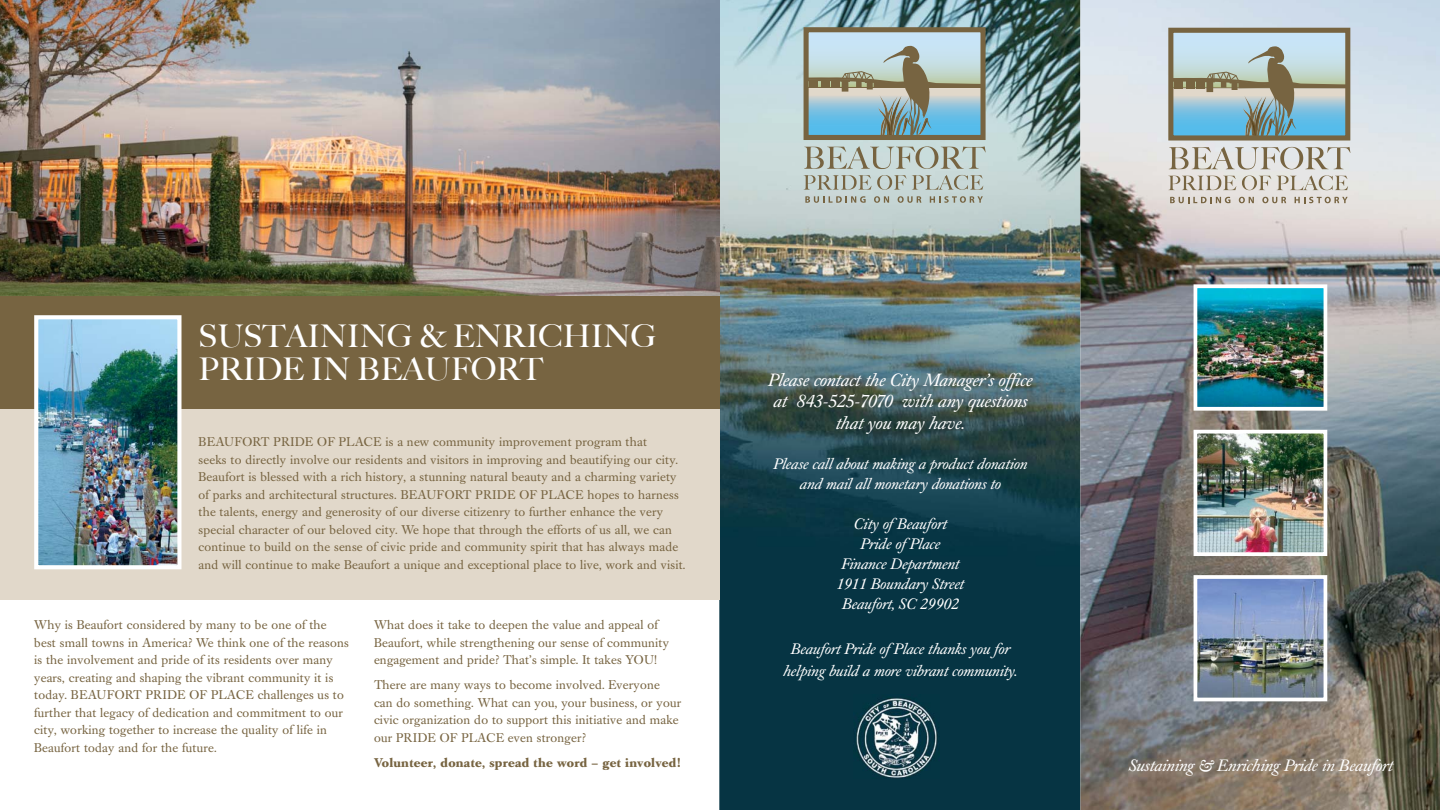
<style>
.page{position:relative;width:1440px;height:810px;background:#fff}
.page>*{position:absolute;margin:0;border:0;box-sizing:border-box;transform-origin:0 0}
.t1{font:500 31.25px/32.5px "Big Caslon";color:#fff}
.t2{font:italic 17.5px/21.2px "Caslon Book BE";color:#fff;text-align:center}
.t3{font:italic 16.25px "Caslon Book BE";color:#fff}
.t4{font:italic 15px/20px "Caslon Book BE";color:#fff;text-align:center}
.t5{font:12.5px/17.5px "Caslon Book BE";letter-spacing:.02em;color:#776441}
.t6{font:700 12.5px "Caslon Book BE";letter-spacing:.02em;color:#776441}
</style>
<div class="page">
<img style="left:719px;top:0;width:361px;height:810px">
<img style="left:1080px;top:0;width:360px;height:810px">
<img style="left:0;top:0;width:720px;height:296px">
<div style="left:0;top:331px;width:720px;height:269px;background:#e1d8ca"></div>
<div style="left:0;top:296px;width:720px;height:112px;background:#776441"></div>
<img style="left:1199px;top:289px;width:123px;height:117px">
<div style="left:1194px;top:284px;width:133px;height:127px;border:4px solid #fff"></div>
<img style="left:1199px;top:435px;width:123px;height:116px">
<div style="left:1194px;top:430px;width:133px;height:126px;border:4px solid #fff"></div>
<img style="left:1199px;top:580px;width:123px;height:116px">
<div style="left:1194px;top:575px;width:133px;height:126px;border:4px solid #fff"></div>
<img style="left:39px;top:320px;width:138px;height:244px">
<div style="left:34px;top:315px;width:148px;height:254px;border:4px solid #fff"></div>
<img style="left:853px;top:694px;width:87px;height:85px">
<div style="left:1171px;top:30px;width:176px;height:58px;background:#c8e4f7"></div>
<svg style="left:1174px;top:46px;width:170px;height:89px"></svg>
<div style="left:1168px;top:28px;width:182px;height:113px;border:5px solid #776441"></div>
<svg style="left:1168px;top:147px;width:182px;height:43px;background:#cdc9c0"></svg>
<svg style="left:1170px;top:197px;width:60px;height:6px"></svg>
<svg style="left:1239px;top:197px;width:15px;height:6px"></svg>
<svg style="left:1262px;top:197px;width:24px;height:6px"></svg>
<svg style="left:1295px;top:197px;width:53px;height:6px"></svg>
<div style="left:806px;top:30px;width:176px;height:57px;background:#c8e4f7"></div>
<svg style="left:810px;top:46px;width:170px;height:88px"></svg>
<div style="left:804px;top:27px;width:182px;height:113px;border:5px solid #776441"></div>
<svg style="left:804px;top:146px;width:182px;height:23px;background:#b5bdb3"></svg>
<svg style="left:804px;top:175px;width:179px;height:15px;background:#b4bbb2"></svg>
<svg style="left:805px;top:196px;width:61px;height:7px"></svg>
<svg style="left:874px;top:196px;width:15px;height:7px"></svg>
<svg style="left:898px;top:196px;width:23px;height:7px"></svg>
<svg style="left:930px;top:196px;width:53px;height:7px"></svg>
<h1 class="t1" style="left:199px;top:320px;width:459px">SUSTAINING &amp; ENRICHING<br>PRIDE IN BEAUFORT</h1>
<p class="t5" style="left:199px;top:435px;width:488px">BEAUFORT PRIDE OF PLACE is a new community improvement program that<br>seeks to directly involve our residents and visitors in improving and beautifying our city.<br>Beaufort is blessed with a rich history, a stunning natural beauty and a charming variety of parks and architectural structures. BEAUFORT PRIDE OF PLACE hopes to harness the talents, energy and generosity of our diverse citizenry to further enhance the very special character of our beloved city. We hope that through the efforts of us all, we can continue to build on the sense of civic pride and community spirit that has always made and will continue to make Beaufort a unique and exceptional place to live, work and visit.</p>
<p class="t5" style="left:34px;top:618px;width:316px">Why is Beaufort considered by many to be one of the best small towns in America? We think one of the reasons is the involvement and pride of its residents over many years, creating and shaping the vibrant community it is today. BEAUFORT PRIDE OF PLACE challenges us to further that legacy of dedication and commitment to our city, working together to increase the quality of life in Beaufort today and for the future.</p>
<p class="t5" style="left:374px;top:618px;width:297px">What does it take to deepen the value and appeal of<br>Beaufort, while strengthening our sense of community engagement and pride? That’s simple. It takes YOU!</p>
<p class="t5" style="left:374px;top:678px;width:309px">There are many ways to become involved. Everyone can do something. What can you, your business, or your civic organization do to support this initiative and make our PRIDE OF PLACE even stronger?</p>
<p class="t6" style="left:374px;top:757px;width:308px">Volunteer, donate, spread the word – get involved!</p>
<h2 class="t2" style="left:768px;top:371px;width:266px">Please contact the City Manager’s office at 843-525-7070 with any questions that you may have.</h2>
<p class="t4" style="left:773px;top:455px;width:255px">Please call about making a product donation and mail all monetary donations to</p>
<p class="t4" style="left:836px;top:515px;width:129px">City ofBeaufort<br>Pride ofPlace<br>Finance Department<br>1911 Boundary Street<br>Beaufort, SC 29902</p>
<p class="t4" style="left:783px;top:639px;width:235px;line-height:22.5px">Beaufort Pride ofPlace thanks you for helping build a more vibrant community.</p>
<h3 class="t3" style="left:1128px;top:759px;width:266px">Sustaining &amp; Enriching Pride in Beaufort</h3>
</div>
